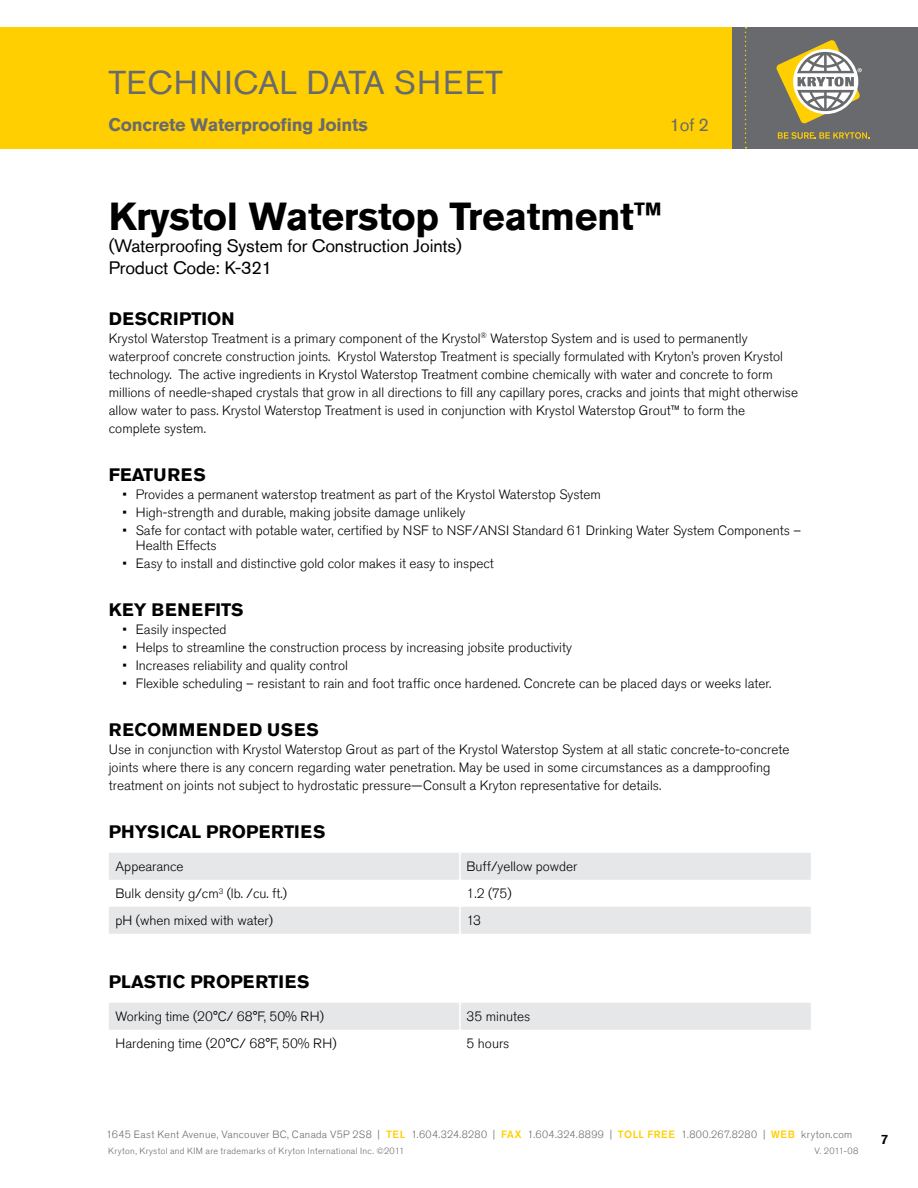
<style>
.page{position:relative;width:918px;height:1188px;background:#fff}
.page>*{position:absolute;margin:0;border:0;box-sizing:border-box;transform-origin:0 0}
.t1{font:700 39px "Akzidenz Grotesk Std";letter-spacing:-.01em;color:#000}
.t2{font:33px "Akzidenz Grotesk Std";letter-spacing:.03em;color:#696a6d}
.t3{font:700 18px "Akzidenz Grotesk Std";letter-spacing:.01em;color:#000}
.t4{font:18px/21.6px "Akzidenz Grotesk Std";letter-spacing:-.01em;color:#000}
.t5{font:700 18px "Akzidenz Grotesk Std";letter-spacing:-.01em;color:#696a6d}
.t6{font:700 18px "Akzidenz Grotesk Std";letter-spacing:.045em;color:#000}
.t7{font:18px "Akzidenz Grotesk Std";color:#696a6d}
.t8{font:300 13.5px/18px "Akzidenz Grotesk Std";color:#000}
.t9{font:500 13.5px "Akzidenz Grotesk Std";color:#000}
.t10{font:300 10.5px "Akzidenz Grotesk Std";letter-spacing:.03em;color:#696a6d}
.t11{font:300 9px "Akzidenz Grotesk Std";letter-spacing:.035em;color:#696a6d}
.s1{font-weight:500;color:#ffcf01}
</style>
<div class="page">
<div style="left:0;top:27px;width:918px;height:122px;background:#ffcf01"></div>
<div style="left:732px;top:27px;width:186px;height:122px;background:#696a6d"></div>
<svg style="left:745px;top:27px;width:2px;height:121px"></svg>
<svg style="left:778px;top:132px;width:91px;height:7px"></svg>
<svg style="left:776px;top:40px;width:86px;height:84px"></svg>
<svg style="left:109px;top:853px;width:702px;height:81px"></svg>
<div style="left:109px;top:1003px;width:702px;height:27px;background:#e6e7e8"></div>
<h2 class="t2" style="left:108px;top:63px;width:396px">TECHNICAL DATA SHEET</h2>
<h3 class="t5" style="left:108px;top:114px;width:261px">Concrete Waterproofing Joints</h3>
<h3 class="t7" style="left:670px;top:114px;width:41px">1of 2</h3>
<h1 class="t1" style="left:109px;top:194px;width:555px">Krystol Waterstop Treatment™</h1>
<h3 class="t4" style="left:109px;top:235px;width:354px">(Waterproofing System for Construction Joints)<br>Product Code: K-321</h3>
<h3 class="t3" style="left:109px;top:308px;width:127px">DESCRIPTION</h3>
<p class="t8" style="left:109px;top:329px;width:691px">Krystol Waterstop Treatment is a primary component of the Krystol<sup>®</sup> Waterstop System and is used to permanently waterproof concrete construction joints. Krystol Waterstop Treatment is specially formulated with Kryton’s proven Krystol technology. The active ingredients in Krystol Waterstop Treatment combine chemically with water and concrete to form millions of needle-shaped crystals that grow in all directions to fill any capillary pores, cracks and joints that might otherwise allow water to pass. Krystol Waterstop Treatment is used in conjunction with Krystol Waterstop Grout™ to form the complete system.</p>
<h3 class="t3" style="left:109px;top:464px;width:98px">FEATURES</h3>
<p class="t8" style="left:122px;top:485px;width:480px">• Provides a permanent waterstop treatment as part of the Krystol Waterstop System</p>
<p class="t8" style="left:122px;top:503px;width:345px">• High-strength and durable, making jobsite damage unlikely</p>
<p class="t8" style="left:136px;top:523px;width:667px;line-height:15px;text-indent:-14px">• Safe for contact with potable water, certified by NSF to NSF/ANSI Standard 61 Drinking Water System Components –<br>Health Effects</p>
<p class="t8" style="left:122px;top:554px;width:373px">• Easy to install and distinctive gold color makes it easy to inspect</p>
<h3 class="t3" style="left:109px;top:599px;width:136px">KEY BENEFITS</h3>
<p class="t8" style="left:122px;top:620px;width:106px">• Easily inspected</p>
<p class="t8" style="left:122px;top:638px;width:451px">• Helps to streamline the construction process by increasing jobsite productivity</p>
<p class="t8" style="left:122px;top:656px;width:227px">• Increases reliability and quality control</p>
<p class="t8" style="left:122px;top:674px;width:650px">• Flexible scheduling – resistant to rain and foot traffic once hardened. Concrete can be placed days or weeks later.</p>
<h3 class="t6" style="left:109px;top:719px;width:212px">RECOMMENDED USES</h3>
<p class="t8" style="left:109px;top:740px;width:682px">Use in conjunction with Krystol Waterstop Grout as part of the Krystol Waterstop System at all static concrete-to-concrete joints where there is any concern regarding water penetration. May be used in some circumstances as a dampproofing treatment on joints not subject to hydrostatic pressure—Consult a Kryton representative for details.</p>
<h3 class="t3" style="left:109px;top:821px;width:218px">PHYSICAL PROPERTIES</h3>
<p class="t8" style="left:116px;top:858px;width:70px">Appearance</p>
<p class="t8" style="left:467px;top:858px;width:112px">Buff/yellow powder</p>
<p class="t8" style="left:116px;top:885px;width:173px">Bulk density g/cm<sup>3</sup> (lb. /cu. ft.)</p>
<p class="t8" style="left:467px;top:885px;width:47px">1.2 (75)</p>
<p class="t8" style="left:116px;top:912px;width:159px">pH (when mixed with water)</p>
<p class="t8" style="left:467px;top:912px;width:16px">13</p>
<h3 class="t3" style="left:109px;top:971px;width:202px">PLASTIC PROPERTIES</h3>
<p class="t8" style="left:116px;top:1008px;width:210px">Working time (20°C/ 68°F, 50% RH)</p>
<p class="t8" style="left:467px;top:1008px;width:65px">35 minutes</p>
<p class="t8" style="left:116px;top:1035px;width:222px">Hardening time (20°C/ 68°F, 50% RH)</p>
<p class="t8" style="left:467px;top:1035px;width:44px">5 hours</p>
<p class="t10" style="left:106px;top:1128px;width:748px">1645 East Kent Avenue, Vancouver BC, Canada V5P 2S8 | <span class="s1">TEL</span> 1.604.324.8280 | <span class="s1">FAX</span> 1.604.324.8899 | <span class="s1">TOLL FREE</span> 1.800.267.8280 | <span class="s1">WEB</span> kryton.com</p>
<p class="t11" style="left:108px;top:1146px;width:298px">Kryton, Krystol and KIM are trademarks of Kryton International Inc. ©2011</p>
<p class="t11" style="left:815px;top:1146px;width:45px">V. 2011-08</p>
<p class="t9" style="left:881px;top:1131px;width:9px">7</p>
</div>
